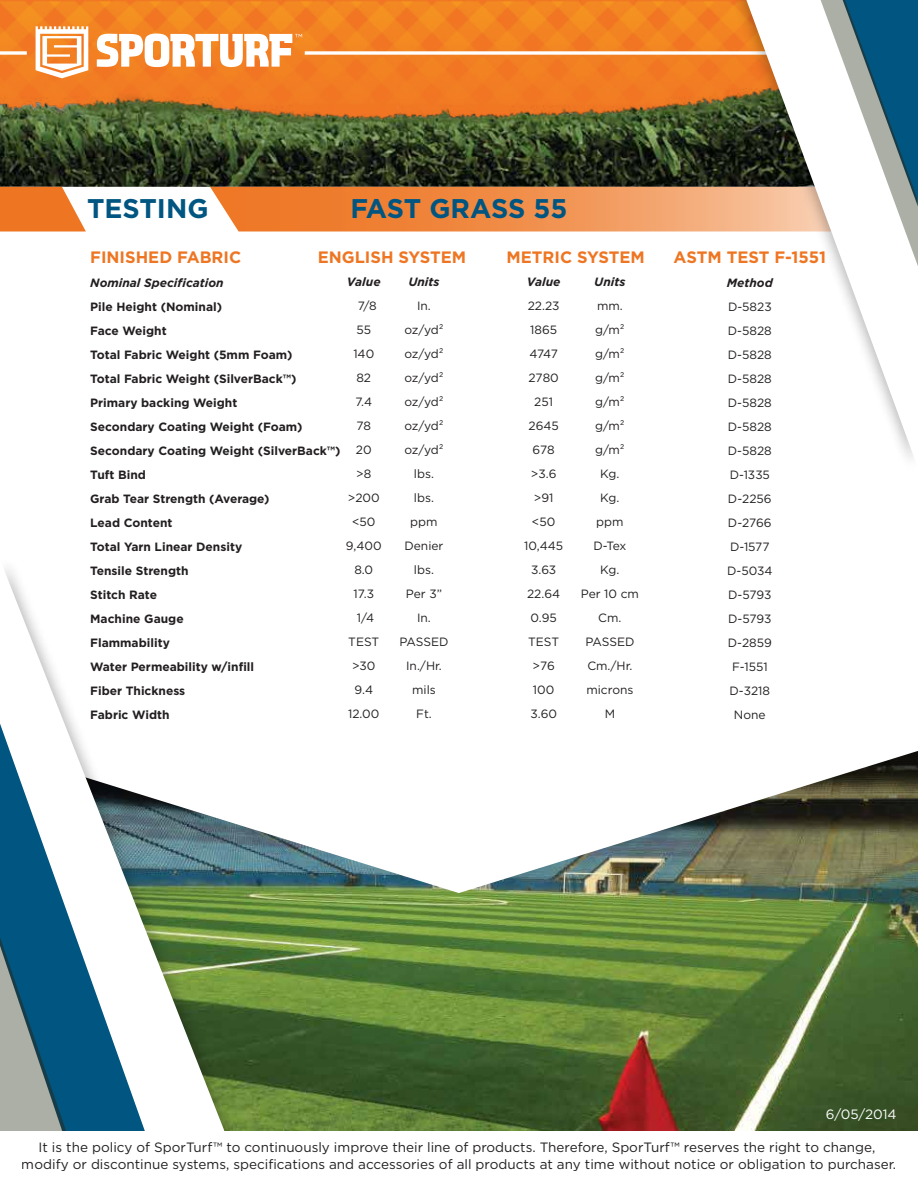
<style>
.page{position:relative;width:918px;height:1188px;background:#fff}
.page>*{position:absolute;margin:0;border:0;box-sizing:border-box;transform-origin:0 0}
.t1{font:700 27px "Gotham";color:#005581}
.t2{font:700 16.5px "Gotham";color:#ee7623}
.t3{font:13.5px/16.5px "Gotham";color:#231f20;text-align:center}
.t4{font:13.5px "Gotham";color:#fff}
.t5{font:12px/24px "Gotham";color:#231f20;text-align:center}
.t6{font:700 12px/24px "Gotham";color:#231f20}
.t7{font:italic 700 12px "Gotham";color:#231f20}
</style>
<div class="page">
<img style="left:0;top:0;width:97px;height:156px">
<img style="left:269px;top:1003px;width:649px;height:128px">
<svg style="left:873px;top:893px;width:44px;height:110px;background:#4b6838"></svg>
<svg style="left:848px;top:893px;width:25px;height:110px;background:#54763e"></svg>
<svg style="left:823px;top:893px;width:25px;height:110px;background:#68874e"></svg>
<svg style="left:798px;top:893px;width:25px;height:110px;background:#648445"></svg>
<svg style="left:773px;top:893px;width:25px;height:110px;background:#5d7f3a"></svg>
<svg style="left:748px;top:893px;width:25px;height:110px;background:#63853b"></svg>
<svg style="left:723px;top:893px;width:25px;height:110px;background:#698b3b"></svg>
<svg style="left:698px;top:893px;width:25px;height:110px;background:#6a8c3b"></svg>
<svg style="left:672px;top:893px;width:26px;height:110px;background:#6a8c3c"></svg>
<svg style="left:647px;top:893px;width:25px;height:110px;background:#6a8b3b"></svg>
<svg style="left:622px;top:893px;width:25px;height:110px;background:#6a8d3c"></svg>
<svg style="left:597px;top:893px;width:25px;height:110px;background:#6b8d3d"></svg>
<svg style="left:565px;top:893px;width:32px;height:110px;background:#698d3c"></svg>
<svg style="left:269px;top:893px;width:296px;height:110px;background:#678c3b"></svg>
<svg style="left:269px;top:893px;width:278px;height:92px;background:#577e38"></svg>
<svg style="left:269px;top:893px;width:253px;height:67px;background:#729645"></svg>
<svg style="left:269px;top:893px;width:228px;height:42px;background:#6d943f"></svg>
<svg style="left:269px;top:893px;width:202px;height:17px;background:#7c9f4a"></svg>
<img style="left:1px;top:85px;width:96px;height:102px">
<img style="left:269px;top:751px;width:649px;height:142px">
<svg style="left:0;top:187px;width:86px;height:45px;background:#f08a43"></svg>
<img style="left:247px;top:827px;width:22px;height:304px">
<svg style="left:4px;top:569px;width:243px;height:562px"></svg>
<svg style="left:0;top:724px;width:165px;height:407px"></svg>
<svg style="left:0;top:51px;width:27px;height:4px"></svg>
<svg style="left:36px;top:26px;width:52px;height:52px"></svg>
<svg style="left:834px;top:266px;width:79px;height:192px"></svg>
<svg style="left:97px;top:0;width:821px;height:266px"></svg>
<h1 class="t1" style="left:87px;top:191px;width:123px">TESTING</h1>
<h1 class="t1" style="left:350px;top:191px;width:219px">FAST GRASS 55</h1>
<h2 class="t2" style="left:90px;top:246px;width:153px">FINISHED FABRIC</h2>
<p class="t7" style="left:90px;top:274px;width:135px">Nominal Specification</p>
<p class="t6" style="left:90px;top:294px;width:252px">Pile Height (Nominal)<br>Face Weight<br>Total Fabric Weight (5mm Foam)<br>Total Fabric Weight (SilverBack™)<br>Primary backing Weight<br>Secondary Coating Weight (Foam)<br>Secondary Coating Weight (SilverBack™)<br>Tuft Bind<br>Grab Tear Strength (Average)<br>Lead Content<br>Total Yarn Linear Density<br>Tensile Strength<br>Stitch Rate<br>Machine Gauge<br>Flammability<br>Water Permeability w/infill<br>Fiber Thickness<br>Fabric Width</p>
<h2 class="t2" style="left:318px;top:246px;width:150px">ENGLISH SYSTEM</h2>
<h2 class="t2" style="left:674px;top:246px;width:154px">ASTM TEST F-1551</h2>
<p class="t7" style="left:727px;top:274px;width:48px">Method</p>
<p class="t5" style="left:727px;top:294px;width:47px">D-5823<br>D-5828<br>D-5828<br>D-5828<br>D-5828<br>D-5828<br>D-5828<br>D-1335<br>D-2256<br>D-2766<br>D-1577<br>D-5034<br>D-5793<br>D-5793<br>D-2859<br>F-1551<br>D-3218<br>None</p>
<h2 class="t2" style="left:507px;top:246px;width:140px">METRIC SYSTEM</h2>
<p class="t7" style="left:527px;top:274px;width:35px">Value</p>
<p class="t5" style="left:524px;top:294px;width:41px">22.23<br>1865<br>4747<br>2780<br>251<br>2645<br>678 &gt;3.6 &gt;91 &lt;50<br>10,445<br>3.63<br>22.64<br>0.95<br>TEST &gt;76<br>100<br>3.60</p>
<p class="t7" style="left:347px;top:274px;width:35px">Value</p>
<p class="t5" style="left:346px;top:294px;width:37px">7/8<br>55<br>140<br>82<br>7.4<br>78<br>20<br>&gt;8 &gt;200 &lt;50<br>9,400<br>8.0<br>17.3<br>1/4<br>TEST &gt;30<br>9.4<br>12.00</p>
<p class="t7" style="left:408px;top:274px;width:33px">Units</p>
<p class="t5" style="left:399px;top:294px;width:51px">In. oz/yd2 oz/yd2 oz/yd2 oz/yd2 oz/yd2 oz/yd2 lbs.<br>lbs. ppm<br>Denier lbs.<br>Per 3”<br>In.<br>PASSED<br>In./Hr. mils<br>Ft.</p>
<p class="t7" style="left:594px;top:274px;width:33px">Units</p>
<p class="t5" style="left:581px;top:294px;width:60px">mm. g/m2 g/m2 g/m2 g/m2 g/m2 g/m2<br>Kg.<br>Kg.<br>ppm<br>D-Tex<br>Kg.<br>Per 10 cm<br>Cm.<br>PASSED<br>Cm./Hr. microns<br>M</p>
<p class="t4" style="left:826px;top:1106px;width:72px">6/05/2014</p>
<p class="t3" style="left:22px;top:1139px;width:876px">It is the policy of SporTurf™ to continuously improve their line of products. Therefore, SporTurf™ reserves the right to change, modify or discontinue systems, specifications and accessories of all products at any time without notice or obligation to purchaser.</p>
</div>
